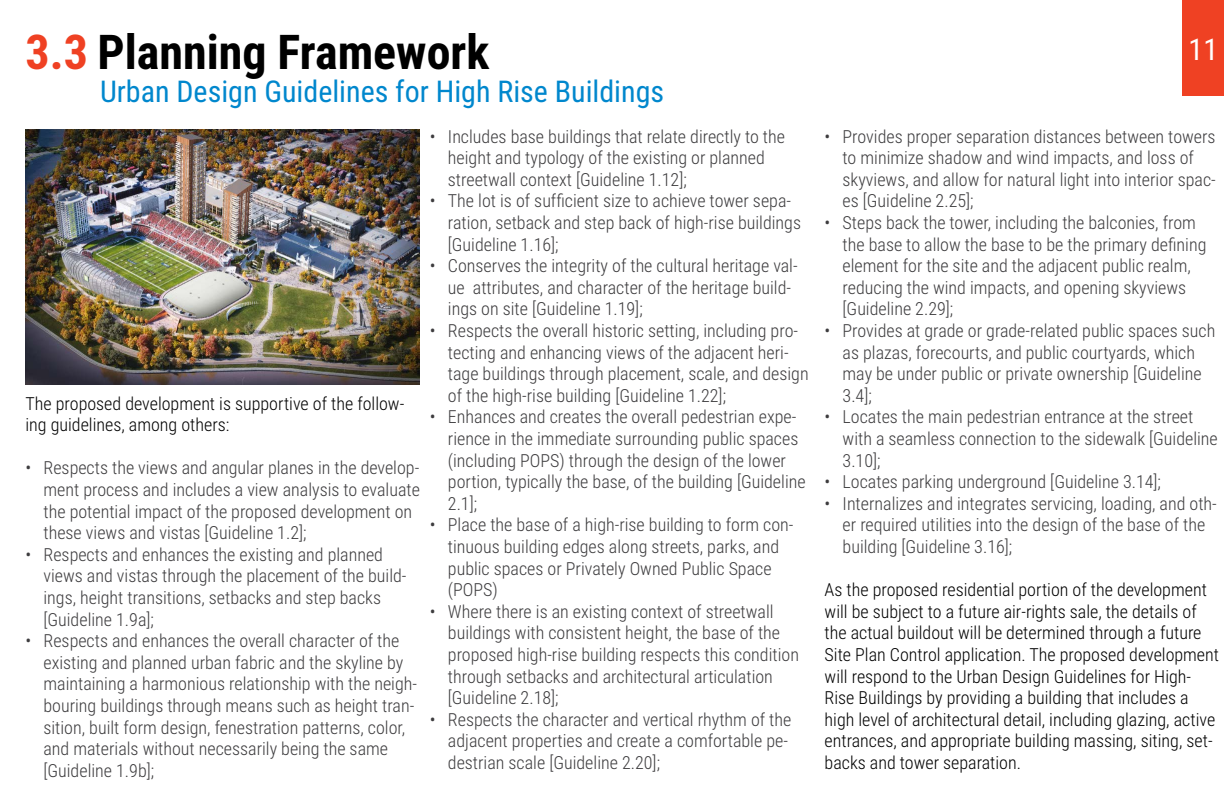
<style>
.page{position:relative;width:1224px;height:792px;background:#fff}
.page>*{position:absolute;margin:0;border:0;box-sizing:border-box;transform-origin:0 0}
.t1{font:700 48px "Roboto Condensed";color:#000}
.t2{font:30px "Roboto Condensed";color:#0087cd}
.t3{font:30px "Roboto Condensed";color:#fff}
.t4{font:300 18px/21.6px "Roboto Condensed";color:#3d3c3e}
.t5{font:300 18px/21.6px "Roboto Condensed";color:#000}
.s1{color:#ef4123}
</style>
<div class="page">
<img style="left:26px;top:129px;width:394px;height:255px">
<div style="left:1183px;top:0;width:41px;height:96px;background:#ef4123"></div>
<h1 class="t1" style="left:26px;top:18px;width:466px"><span class="s1">3.3</span> Planning Framework</h1>
<h2 class="t3" style="left:1189px;top:28px;width:31px">11</h2>
<h2 class="t2" style="left:100px;top:70px;width:566px">Urban Design Guidelines for High Rise Buildings</h2>
<p class="t5" style="left:26px;top:392px;width:380px">The proposed development is supportive of the follow&shy;ing guidelines, among others:</p>
<p class="t4" style="left:44px;top:456px;width:378px;text-indent:-18px">• Respects the views and angular planes in the develop&shy;ment process and includes a view analysis to evaluate the potential impact of the proposed development on these views and vistas [Guideline 1.2];</p>
<p class="t4" style="left:44px;top:543px;width:365px;text-indent:-18px">• Respects and enhances the existing and planned views and vistas through the placement of the build&shy;ings, height transitions, setbacks and step backs [Guideline 1.9a];</p>
<p class="t4" style="left:44px;top:629px;width:375px;text-indent:-18px">• Respects and enhances the overall character of the existing and planned urban fabric and the skyline by maintaining a harmonious relationship with the neigh&shy;bouring buildings through means such as height tran&shy;sition, built form design, fenestration patterns, color, and materials without necessarily being the same [Guideline 1.9b];</p>
<p class="t4" style="left:448px;top:125px;width:339px;text-indent:-18px">• Includes base buildings that relate directly to the height and typology of the existing or planned streetwall context [Guideline 1.12];</p>
<p class="t4" style="left:448px;top:189px;width:355px;text-indent:-18px">• The lot is of sufficient size to achieve tower sepa&shy;ration, setback and step back of high-rise buildings [Guideline 1.16];</p>
<p class="t4" style="left:448px;top:254px;width:351px;text-indent:-18px">• Conserves the integrity of the cultural heritage val&shy;ue attributes, and character of the heritage build&shy;ings on site [Guideline 1.19];</p>
<p class="t4" style="left:448px;top:319px;width:362px;text-indent:-18px">• Respects the overall historic setting, including pro&shy;tecting and enhancing views of the adjacent heri&shy;tage buildings through placement, scale, and design of the high-rise building [Guideline 1.22];</p>
<p class="t4" style="left:448px;top:405px;width:359px;text-indent:-18px">• Enhances and creates the overall pedestrian expe&shy;rience in the immediate surrounding public spaces (including POPS) through the design of the lower portion, typically the base, of the building [Guideline 2.1];</p>
<p class="t4" style="left:448px;top:513px;width:347px;text-indent:-18px">• Place the base of a high-rise building to form con&shy;tinuous building edges along streets, parks, and public spaces or Privately Owned Public Space (POPS)</p>
<p class="t4" style="left:448px;top:600px;width:353px;text-indent:-18px">• Where there is an existing context of streetwall buildings with consistent height, the base of the proposed high-rise building respects this condition through setbacks and architectural articulation [Guideline 2.18];</p>
<p class="t4" style="left:448px;top:708px;width:345px;text-indent:-18px">• Respects the character and vertical rhythm of the adjacent properties and create a comfortable pe&shy;destrian scale [Guideline 2.20];</p>
<p class="t4" style="left:843px;top:125px;width:375px;text-indent:-18px">• Provides proper separation distances between towers to minimize shadow and wind impacts, and loss of skyviews, and allow for natural light into interior spac&shy;es [Guideline 2.25];</p>
<p class="t4" style="left:843px;top:211px;width:365px;text-indent:-18px">• Steps back the tower, including the balconies, from the base to allow the base to be the primary defining element for the site and the adjacent public realm, reducing the wind impacts, and opening skyviews [Guideline 2.29];</p>
<p class="t4" style="left:843px;top:319px;width:374px;text-indent:-18px">• Provides at grade or grade-related public spaces such as plazas, forecourts, and public courtyards, which may be under public or private ownership [Guideline 3.4];</p>
<p class="t4" style="left:843px;top:405px;width:377px;text-indent:-18px">• Locates the main pedestrian entrance at the street with a seamless connection to the sidewalk [Guideline<br>3.10];</p>
<p class="t4" style="left:825px;top:470px;width:338px">• Locates parking underground [Guideline 3.14];</p>
<p class="t4" style="left:843px;top:492px;width:376px;text-indent:-18px">• Internalizes and integrates servicing, loading, and oth&shy;er required utilities into the design of the base of the building [Guideline 3.16];</p>
<p class="t5" style="left:825px;top:578px;width:396px">As the proposed residential portion of the development will be subject to a future air-rights sale, the details of the actual buildout will be determined through a future Site Plan Control application. The proposed development will respond to the Urban Design Guidelines for High-Rise Buildings by providing a building that includes a high level of architectural detail, including glazing, active entrances, and appropriate building massing, siting, set&shy;backs and tower separation.</p>
</div>
